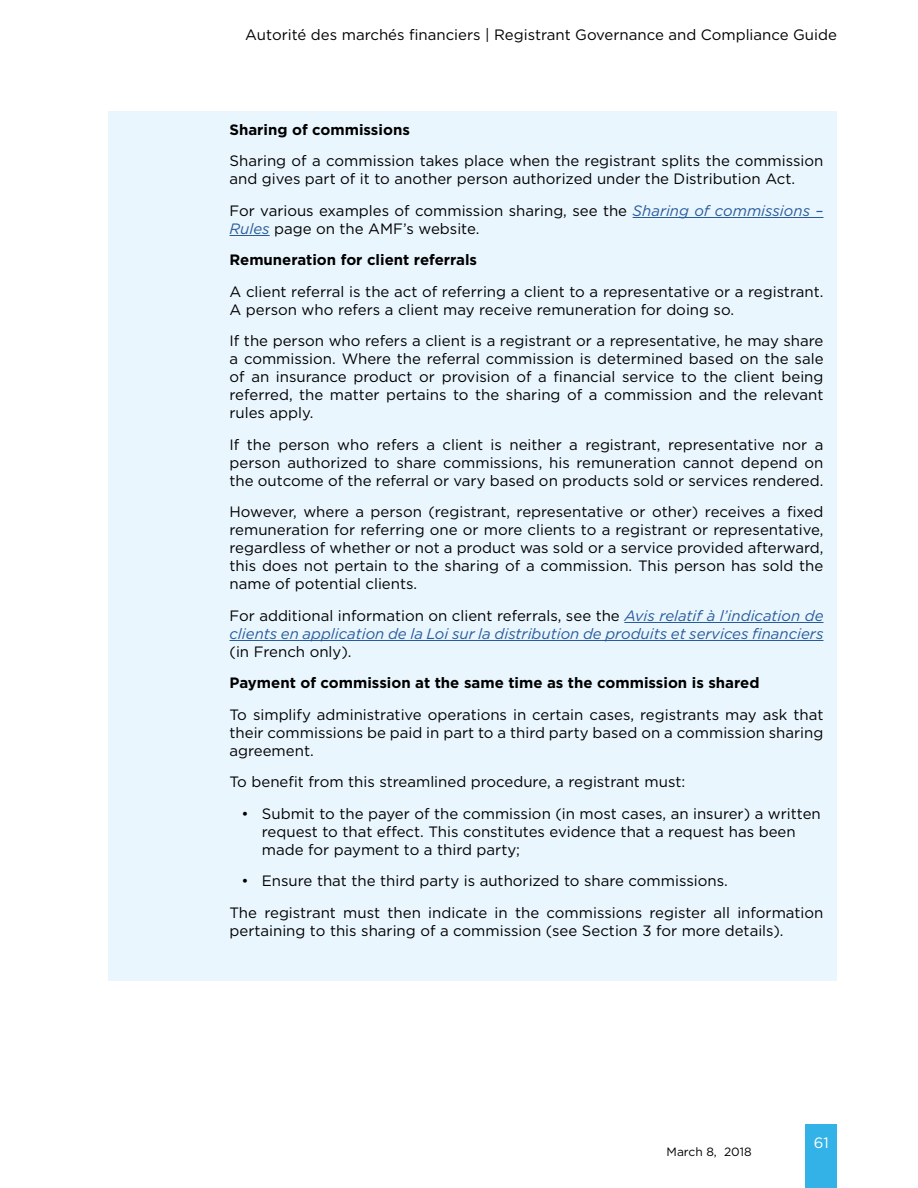
<style>
.page{position:relative;width:918px;height:1188px;background:#fff}
.page>*{position:absolute;margin:0;border:0;box-sizing:border-box;transform-origin:0 0}
.t1{font:15px/18px "Gotham";color:#000}
.t2{font:italic 15px/18px "Gotham";color:#275b9b;text-align:justify}
.t3{font:700 15px "Gotham";color:#000}
.t4{font:15px "Gotham";color:#fff}
.t5{font:12px "Gotham";color:#000}
.s1{font-style:italic;color:#275b9b}
.s2{font-style:normal;color:#000}
</style>
<div class="page">
<div style="left:806px;top:1124px;width:31px;height:64px;background:#33b2e8"></div>
<div style="left:108px;top:111px;width:729px;height:870px;background:#eaf6fe"></div>
<hr style="left:633px;top:217px;width:191px;height:1px;background:#275b9b">
<hr style="left:230px;top:235px;width:40px;height:1px;background:#275b9b">
<hr style="left:624px;top:622px;width:199px;height:1px;background:#275b9b">
<hr style="left:230px;top:640px;width:594px;height:1px;background:#275b9b">
<p class="t1" style="left:245px;top:26px;width:593px">Autorité des marchés financiers | Registrant Governance and Compliance Guide</p>
<p class="t3" style="left:230px;top:121px;width:182px">Sharing of commissions</p>
<p class="t1" style="left:230px;top:152px;width:595px">Sharing of a commission takes place when the registrant splits the commission and gives part of it to another person authorized under the Distribution Act.</p>
<p class="t1" style="left:230px;top:202px;width:595px">For various examples of commission sharing, see the <span class="s1">Sharing of commissions –<br>Rules</span> page on the AMF’s website.</p>
<p class="t3" style="left:230px;top:251px;width:249px">Remuneration for client referrals</p>
<p class="t1" style="left:230px;top:283px;width:595px">A client referral is the act of referring a client to a representative or a registrant.<br>A person who refers a client may receive remuneration for doing so.</p>
<p class="t1" style="left:230px;top:332px;width:596px;text-align:justify">If the person who refers a client is a registrant or a representative, he may share a commission. Where the referral commission is determined based on the sale of an insurance product or provision of a financial service to the client being referred, the matter pertains to the sharing of a commission and the relevant rules apply.</p>
<p class="t1" style="left:230px;top:436px;width:595px;text-align:justify">If the person who refers a client is neither a registrant, representative nor a person authorized to share commissions, his remuneration cannot depend on the outcome of the referral or vary based on products sold or services rendered.</p>
<p class="t1" style="left:230px;top:503px;width:596px;text-align:justify">However, where a person (registrant, representative or other) receives a fixed remuneration for referring one or more clients to a registrant or representative, regardless of whether or not a product was sold or a service provided afterward, this does not pertain to the sharing of a commission. This person has sold the name of potential clients.</p>
<p class="t2" style="left:230px;top:607px;width:596px"><span class="s2">For additional information on client referrals, see the</span> Avis relatif à l’indication de clients en application de la Loi sur la distribution de produits et services financiers <span class="s2">(in French only).</span></p>
<p class="t3" style="left:230px;top:674px;width:531px">Payment of commission at the same time as the commission is shared</p>
<p class="t1" style="left:230px;top:706px;width:595px;text-align:justify">To simplify administrative operations in certain cases, registrants may ask that their commissions be paid in part to a third party based on a commission sharing agreement.</p>
<p class="t1" style="left:230px;top:773px;width:457px">To benefit from this streamlined procedure, a registrant must:</p>
<p class="t1" style="left:262px;top:805px;width:560px;text-indent:-20px">• Submit to the payer of the commission (in most cases, an insurer) a written request to that effect. This constitutes evidence that a request has been made for payment to a third party;</p>
<p class="t1" style="left:242px;top:872px;width:488px">• Ensure that the third party is authorized to share commissions.</p>
<p class="t1" style="left:230px;top:904px;width:595px">The registrant must then indicate in the commissions register all information pertaining to this sharing of a commission (see Section 3 for more details).</p>
<p class="t5" style="left:667px;top:1145px;width:87px">March 8, 2018</p>
<p class="t4" style="left:814px;top:1133px;width:16px">61</p>
</div>
